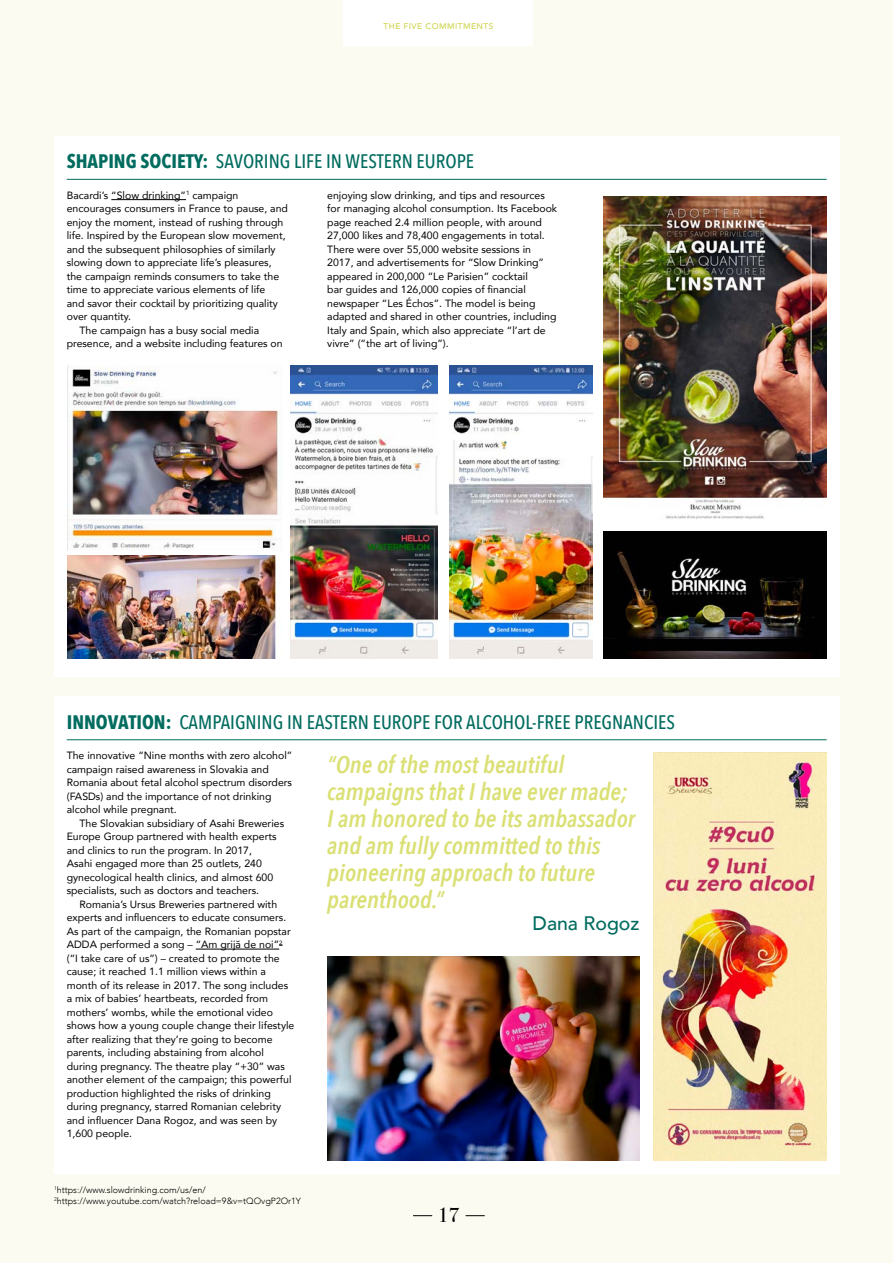
<style>
.page{position:relative;width:893px;height:1263px;background:#fbfbf1}
.page>*{position:absolute;margin:0;border:0;box-sizing:border-box;transform-origin:0 0}
.t1{font:italic 600 24px/27px "Avenir Next Condensed";color:#dae074}
.t2{font:20.4px "Bodoni Svty Two ITCTT";color:#000}
.t3{font:500 19.5px "Avenir Next Condensed";color:#006c5f}
.t4{font:500 19.5px "Avenir";color:#006c5f}
.t5{font:10.5px/13.5px "Avenir";color:#000}
.t6{font:300 9px/10.8px "Avenir";color:#000}
.t7{font:500 8.25px "Avenir";letter-spacing:.06em;color:#d0d34b}
.s1{font-weight:700}
</style>
<div class="page">
<div style="left:54px;top:136px;width:785px;height:540px;background:#fff"></div>
<hr style="left:67px;top:179px;width:760px;height:1px;background:#006c5f">
<hr style="left:111px;top:199px;width:75px;height:1px;background:#000">
<div style="left:54px;top:696px;width:785px;height:478px;background:#fff"></div>
<hr style="left:67px;top:739px;width:760px;height:1px;background:#006c5f">
<hr style="left:196px;top:949px;width:83px;height:1px;background:#000">
<img style="left:327px;top:957px;width:312px;height:204px">
<img style="left:653px;top:752px;width:174px;height:409px">
<img style="left:67px;top:365px;width:212px;height:186px">
<img style="left:290px;top:365px;width:147px;height:293px">
<img style="left:604px;top:196px;width:223px;height:323px">
<img style="left:604px;top:532px;width:223px;height:126px">
<img style="left:67px;top:556px;width:209px;height:102px">
<div style="left:344px;top:0;width:189px;height:45px;background:#fff"></div>
<img style="left:450px;top:365px;width:143px;height:293px">
<svg style="left:466px;top:1215px;width:19px;height:1px"></svg>
<svg style="left:413px;top:1215px;width:19px;height:1px"></svg>
<p class="t7" style="left:384px;top:19px;width:111px">THE FIVE COMMITMENTS</p>
<h3 class="t3" style="left:67px;top:150px;width:409px"><span class="s1">SHAPING SOCIETY:</span> SAVORING LIFE IN WESTERN EUROPE</h3>
<p class="t5" style="left:67px;top:188px;width:173px">Bacardi’s “Slow drinking”<sup>1</sup> campaign</p>
<p class="t5" style="left:67px;top:202px;width:223px">encourages consumers in France to pause, and</p>
<p class="t5" style="left:67px;top:215px;width:218px">enjoy the moment, instead of rushing through</p>
<p class="t5" style="left:67px;top:229px;width:220px">life. Inspired by the European slow movement,</p>
<p class="t5" style="left:67px;top:242px;width:210px">and the subsequent philosophies of similarly</p>
<p class="t5" style="left:67px;top:256px;width:206px">slowing down to appreciate life’s pleasures,</p>
<p class="t5" style="left:67px;top:269px;width:214px">the campaign reminds consumers to take the</p>
<p class="t5" style="left:67px;top:283px;width:200px">time to appreciate various elements of life</p>
<p class="t5" style="left:67px;top:296px;width:213px">and savor their cocktail by prioritizing quality</p>
<p class="t5" style="left:67px;top:310px;width:66px">over quantity.</p>
<p class="t5" style="left:80px;top:323px;width:181px">The campaign has a busy social media</p>
<p class="t5" style="left:67px;top:337px;width:217px">presence, and a website including features on</p>
<p class="t5" style="left:327px;top:188px;width:231px">enjoying slow drinking, and tips and resources for managing alcohol consumption. Its Facebook page reached 2.4 million people, with around 27,000 likes and 78,400 engagements in total.<br>There were over 55,000 website sessions in 2017, and advertisements for “Slow Drinking” appeared in 200,000 “Le Parisien” cocktail<br>bar guides and 126,000 copies of financial newspaper “Les Échos”. The model is being adapted and shared in other countries, including Italy and Spain, which also appreciate “l’art de vivre” (“the art of living”).</p>
<h3 class="t3" style="left:67px;top:710px;width:610px"><span class="s1">INNOVATION:</span> CAMPAIGNING IN EASTERN EUROPE FOR ALCOHOL-FREE PREGNANCIES</h3>
<p class="t5" style="left:67px;top:748px;width:227px">The innovative “Nine months with zero alcohol” campaign raised awareness in Slovakia and Romania about fetal alcohol spectrum disorders (FASDs) and the importance of not drinking alcohol while pregnant.</p>
<p class="t5" style="left:67px;top:816px;width:219px;text-indent:13px">The Slovakian subsidiary of Asahi Breweries Europe Group partnered with health experts and clinics to run the program. In 2017,<br>Asahi engaged more than 25 outlets, 240 gynecological health clinics, and almost 600 specialists, such as doctors and teachers.</p>
<p class="t5" style="left:67px;top:897px;width:229px;text-indent:13px">Romania’s Ursus Breweries partnered with experts and influencers to educate consumers.<br>As part of the campaign, the Romanian popstar ADDA performed a song – “Am grijă de noi”<sup>2 </sup>(“I take care of us”) – created to promote the cause; it reached 1.1 million views within a month of its release in 2017. The song includes a mix of babies’ heartbeats, recorded from mothers’ wombs, while the emotional video shows how a young couple change their lifestyle after realizing that they’re going to become parents, including abstaining from alcohol during pregnancy. The theatre play “+30” was another element of the campaign; this powerful production highlighted the risks of drinking during pregnancy, starred Romanian celebrity and influencer Dana Rogoz, and was seen by 1,600 people.</p>
<h1 class="t1" style="left:327px;top:751px;width:309px">“One of the most beautiful campaigns that I have ever made;<br>I am honored to be its ambassador and am fully committed to this pioneering approach to future parenthood.”</h1>
<h3 class="t4" style="left:533px;top:906px;width:108px">Dana Rogoz</h3>
<p class="t6" style="left:54px;top:1185px;width:249px"><sup>1</sup>https://www.slowdrinking.com/us/en/<br><sup>2</sup>https://www.youtube.com/watch?reload=9&amp;v=tQOvgP2Or1Y</p>
<h2 class="t2" style="left:438px;top:1198px;width:23px">17</h2>
</div>
